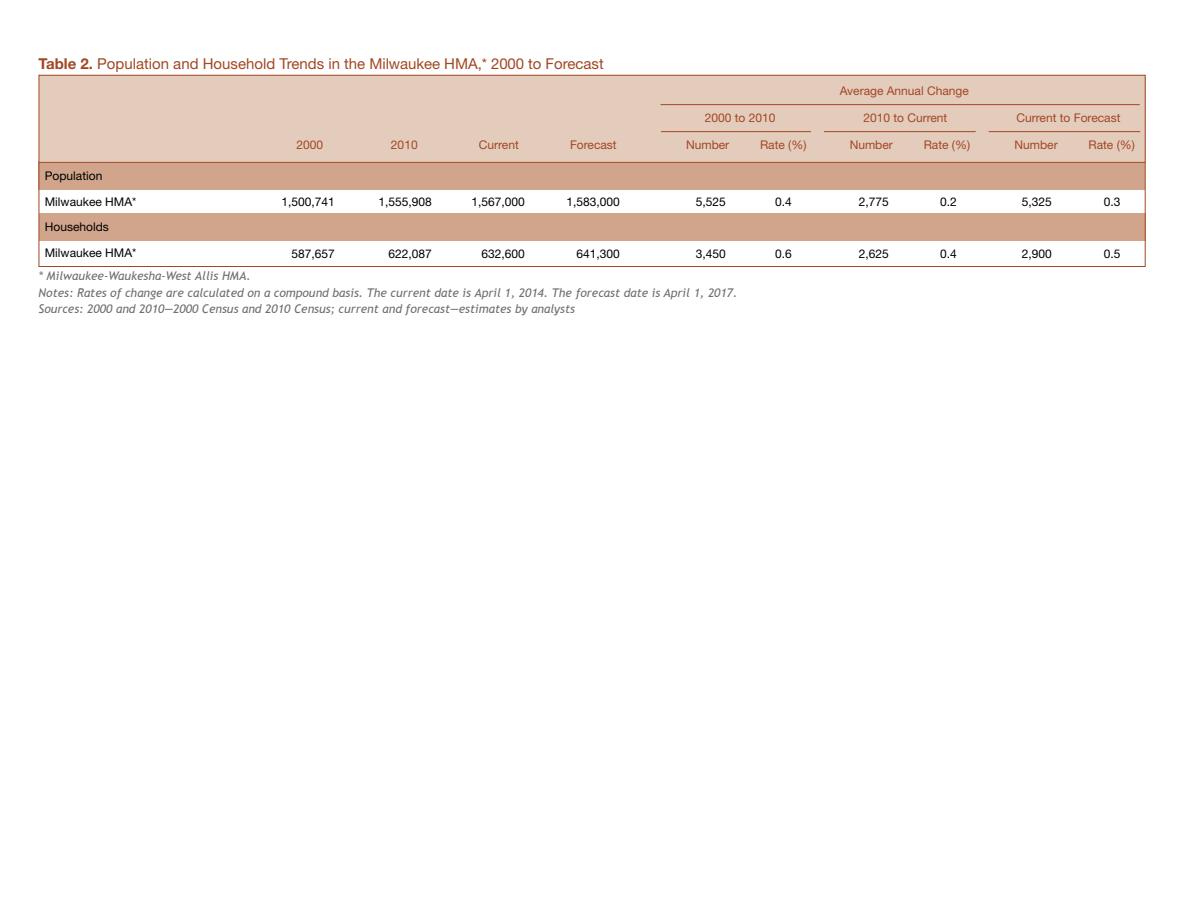
<style>
.page{position:relative;width:1188px;height:918px;background:#fff}
.page>*{position:absolute;margin:0;border:0;box-sizing:border-box;transform-origin:0 0}
.t1{font:15px "Helvetica Neue";color:#a14723}
.Source1{font:italic 12px "Trebuchet MS";color:#6d6e71}
.t2{font:12px "Helvetica Neue";color:#000}
.t3{font:12px "Helvetica Neue";color:#a14723}
.s1{font-weight:700}
</style>
<div class="page">
<div style="left:39px;top:162px;width:1106px;height:28px;background:#d1a58b"></div>
<div style="left:39px;top:214px;width:1107px;height:27px;background:#d1a58b"></div>
<div style="left:39px;top:75px;width:1107px;height:87px;background:#e4ccbc"></div>
<div style="left:39px;top:75px;width:1107px;height:192px;border:1px solid #a14723"></div>
<hr style="left:39px;top:162px;width:1107px;height:1px;background:#a14723">
<hr style="left:661px;top:104px;width:479px;height:1px;background:#a14723">
<hr style="left:661px;top:131px;width:150px;height:1px;background:#a14723">
<hr style="left:824px;top:131px;width:152px;height:1px;background:#a14723">
<hr style="left:989px;top:131px;width:151px;height:1px;background:#a14723">
<p class="t1" style="left:39px;top:55px;width:567px"><span class="s1">Table 2.</span> Population and Household Trends in the Milwaukee HMA,* 2000 to Forecast</p>
<p class="t3" style="left:840px;top:84px;width:131px">Average Annual Change</p>
<p class="t3" style="left:705px;top:111px;width:72px">2000 to 2010</p>
<p class="t3" style="left:863px;top:111px;width:86px">2010 to Current</p>
<p class="t3" style="left:1017px;top:111px;width:106px">Current to Forecast</p>
<p class="t3" style="left:296px;top:138px;width:28px">2000</p>
<p class="t3" style="left:391px;top:138px;width:28px">2010</p>
<p class="t3" style="left:479px;top:138px;width:42px">Current</p>
<p class="t3" style="left:570px;top:138px;width:48px">Forecast</p>
<p class="t3" style="left:686px;top:138px;width:45px">Number</p>
<p class="t3" style="left:760px;top:138px;width:48px">Rate (%)</p>
<p class="t3" style="left:850px;top:138px;width:45px">Number</p>
<p class="t3" style="left:924px;top:138px;width:48px">Rate (%)</p>
<p class="t3" style="left:1015px;top:138px;width:45px">Number</p>
<p class="t3" style="left:1088px;top:138px;width:48px">Rate (%)</p>
<p class="t2" style="left:45px;top:169px;width:59px">Population</p>
<p class="t2" style="left:45px;top:194px;width:93px">Milwaukee HMA*</p>
<p class="t2" style="left:281px;top:194px;width:55px">1,500,741</p>
<p class="t2" style="left:379px;top:194px;width:55px">1,555,908</p>
<p class="t2" style="left:472px;top:194px;width:55px">1,567,000</p>
<p class="t2" style="left:567px;top:194px;width:55px">1,583,000</p>
<p class="t2" style="left:696px;top:194px;width:32px">5,525</p>
<p class="t2" style="left:775px;top:194px;width:18px">0.4</p>
<p class="t2" style="left:859px;top:194px;width:32px">2,775</p>
<p class="t2" style="left:940px;top:194px;width:18px">0.2</p>
<p class="t2" style="left:1022px;top:194px;width:32px">5,325</p>
<p class="t2" style="left:1104px;top:194px;width:18px">0.3</p>
<p class="t2" style="left:45px;top:220px;width:66px">Households</p>
<p class="t2" style="left:45px;top:246px;width:93px">Milwaukee HMA*</p>
<p class="t2" style="left:291px;top:247px;width:45px">587,657</p>
<p class="t2" style="left:389px;top:247px;width:45px">622,087</p>
<p class="t2" style="left:482px;top:247px;width:45px">632,600</p>
<p class="t2" style="left:577px;top:247px;width:45px">641,300</p>
<p class="t2" style="left:696px;top:247px;width:32px">3,450</p>
<p class="t2" style="left:775px;top:247px;width:18px">0.6</p>
<p class="t2" style="left:859px;top:247px;width:32px">2,625</p>
<p class="t2" style="left:940px;top:247px;width:18px">0.4</p>
<p class="t2" style="left:1022px;top:247px;width:32px">2,900</p>
<p class="t2" style="left:1104px;top:247px;width:18px">0.5</p>
<p class="Source1" style="left:39px;top:268px;width:214px">* Milwaukee-Waukesha-West Allis HMA.</p>
<p class="Source1" style="left:39px;top:285px;width:700px">Notes: Rates of change are calculated on a compound basis. The current date is April 1, 2014. The forecast date is April 1, 2017.</p>
<p class="Source1" style="left:39px;top:302px;width:538px">Sources: 2000 and 2010—2000 Census and 2010 Census; current and forecast—estimates by analysts</p>
</div>
